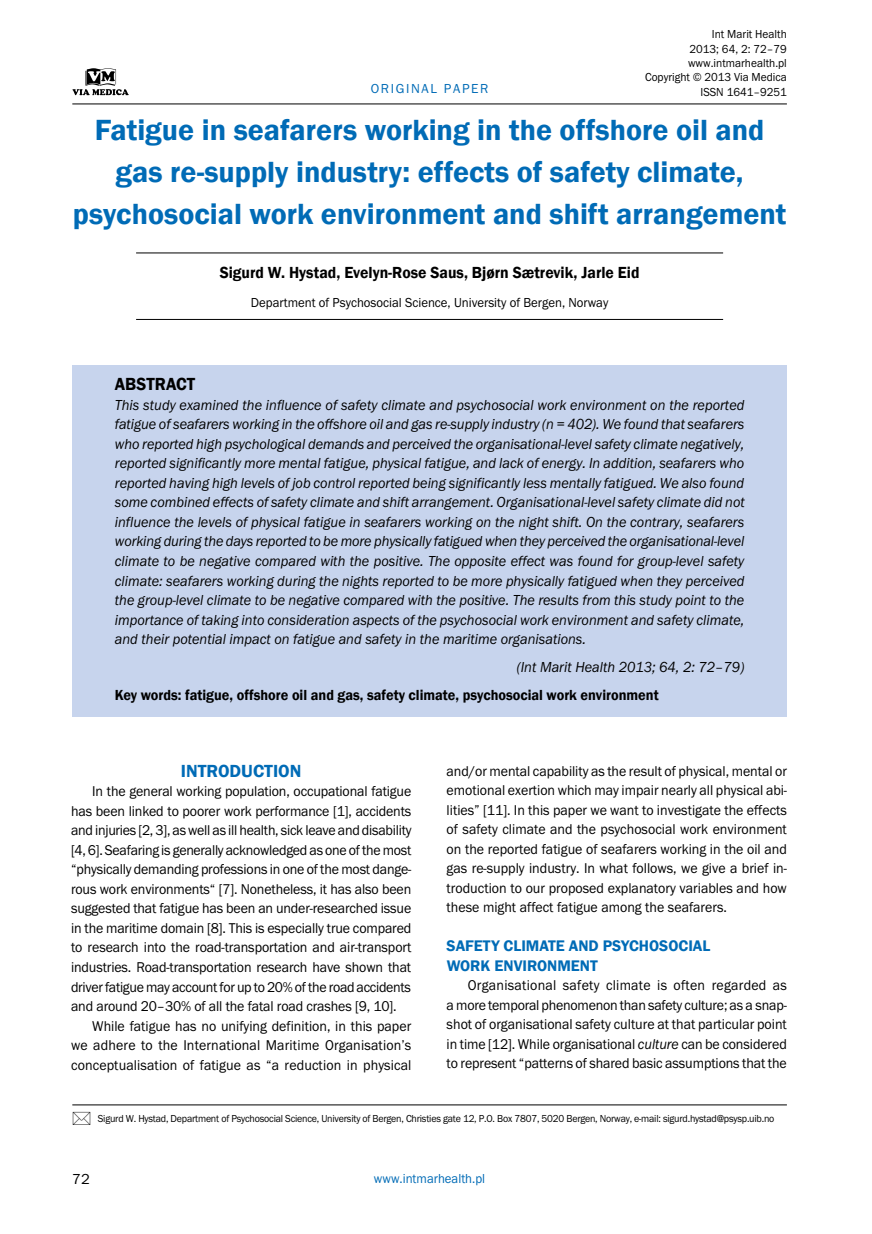
<style>
.page{position:relative;width:872px;height:1234px;background:#fff}
.page>*{position:absolute;margin:0;border:0;box-sizing:border-box;transform-origin:0 0}
.t1{font:600 30px/42px "Franklin Gothic";color:#006bb6;text-align:center}
.t2{font:600 18px "Franklin Gothic";color:#006bb6}
.t3{font:600 18px "Franklin Gothic";color:#000;scale:.95 1}
.t4{font:600 16.5px "Franklin Gothic";color:#000;scale:.95 1}
.t5{font:600 15.75px "Franklin Gothic";color:#006bb6}
.t6{font:italic 15px/19.5px "Franklin Got Itc TEE";color:#000;text-align:justify;scale:.95 1}
.t7{font:600 15px "Franklin Gothic";color:#000;scale:.95 1}
.t8{font:15px "Franklin Got Itc TEE";color:#000}
.t9{font:14.7px/19.5px "Franklin Got Itc TEE";letter-spacing:-.005em;color:#000;text-align:justify;scale:.95 1}
.t10{font:13.5px "Franklin Got Itc TEE";color:#000;scale:.95 1}
.t11{font:13.5px "Franklin Got Itc TEE";color:#006bb6;scale:.95 1}
.t12{font:13.5px "Franklin Got Itc TEE";letter-spacing:.12em;color:#006bb6}
.t13{font:12px/14.5px "Franklin Got Itc TEE";color:#000;text-align:right;scale:.95 1}
.t14{font:10.5px "Franklin Got Itc TEE";letter-spacing:-.02em;color:#000;scale:.95 1}
.s1{font-style:italic}
</style>
<div class="page">
<hr style="left:72px;top:103px;width:715px;height:1px;background:#000">
<svg style="left:72px;top:68px;width:57px;height:27px"></svg>
<hr style="left:72px;top:1104px;width:715px;height:1px;background:#000">
<div style="left:72px;top:365px;width:715px;height:351px;background:#c7d4ed"></div>
<hr style="left:136px;top:252px;width:587px;height:1px;background:#000">
<hr style="left:136px;top:319px;width:587px;height:1px;background:#000">
<p class="t13" style="left:645px;top:26px;width:151px">Int Marit Health<br>2013; 64, 2: 72–79 www.intmarhealth.pl<br>Copyright © 2013 Via Medica</p>
<p class="t12" style="left:371px;top:81px;width:119px">ORIGINAL PAPER</p>
<p class="t13" style="left:700px;top:85px;width:92px">ISSN 1641–9251</p>
<h1 class="t1" style="left:73px;top:109px;width:715px">Fatigue in seafarers working in the offshore oil and gas re-supply industry: effects of safety climate, psychosocial work environment and shift arrangement</h1>
<p class="t4" style="left:220px;top:262px;width:443px">Sigurd W. Hystad, Evelyn-Rose Saus, Bjørn Sætrevik, Jarle Eid</p>
<p class="t10" style="left:251px;top:295px;width:378px">Department of Psychosocial Science, University of Bergen, Norway</p>
<p class="t3" style="left:115px;top:373px;width:86px">ABSTRACT</p>
<p class="t6" style="left:115px;top:395px;width:664px">This study examined the influence of safety climate and psychosocial work environment on the reported fatigue of seafarers working in the offshore oil and gas re-supply industry (n = 402). We found that seafarers who reported high psychological demands and perceived the organisational-level safety climate negatively, reported significantly more mental fatigue, physical fatigue, and lack of energy. In addition, seafarers who reported having high levels of job control reported being significantly less mentally fatigued. We also found some combined effects of safety climate and shift arrangement. Organisational-level safety climate did not influence the levels of physical fatigue in seafarers working on the night shift. On the contrary, seafarers working during the days reported to be more physically fatigued when they perceived the organisational-level climate to be negative compared with the positive. The opposite effect was found for group-level safety climate: seafarers working during the nights reported to be more physically fatigued when they perceived the group-level climate to be negative compared with the positive. The results from this study point to the importance of taking into consideration aspects of the psychosocial work environment and safety climate, and their potential impact on fatigue and safety in the maritime organisations.</p>
<p class="t6" style="left:517px;top:657px;width:241px">(Int Marit Health 2013; 64, 2: 72–79)</p>
<p class="t7" style="left:115px;top:685px;width:574px">Key words: fatigue, offshore oil and gas, safety climate, psychosocial work environment</p>
<p class="t2" style="left:181px;top:759px;width:122px">INTRODUCTION</p>
<p class="t9" style="left:71px;top:781px;width:360px;text-indent:21px">In the general working population, occupational fatigue has been linked to poorer work performance [1], accidents and injuries [2, 3], as well as ill health, sick leave and disability [4, 6]. Seafaring is generally acknowledged as one of the most “physically demanding professions in one of the most dange&shy;rous work environments“ [7]. Nonetheless, it has also been suggested that fatigue has been an under-researched issue in the maritime domain [8]. This is especially true compared to research into the road-transportation and air-transport industries. Road-transportation research have shown that driver fatigue may account for up to 20% of the road accidents and around 20–30% of all the fatal road crashes [9, 10].</p>
<p class="t9" style="left:71px;top:1015px;width:360px;text-indent:21px">While fatigue has no unifying definition, in this paper we adhere to the International Maritime Organisation’s conceptualisation of fatigue as “a reduction in physical</p>
<p class="t9" style="left:446px;top:761px;width:360px">and/or mental capability as the result of physical, mental or emotional exertion which may impair nearly all physical abi&shy;lities” [11]. In this paper we want to investigate the effects of safety climate and the psychosocial work environment on the reported fatigue of seafarers working in the oil and gas re-supply industry. In what follows, we give a brief in&shy;troduction to our proposed explanatory variables and how these might affect fatigue among the seafarers.</p>
<p class="t5" style="left:446px;top:936px;width:19px">Safet</p>
<p class="t5" style="left:491px;top:936px;width:58px">y climate</p>
<p class="t5" style="left:569px;top:936px;width:11px">and</p>
<p class="t5" style="left:603px;top:936px;width:37px">psychosocia</p>
<p class="t5" style="left:702px;top:936px;width:9px">l</p>
<p class="t5" style="left:446px;top:955px;width:12px">work</p>
<p class="t5" style="left:494px;top:955px;width:38px">environ</p>
<p class="t5" style="left:557px;top:955px;width:24px">ment</p>
<p class="t9" style="left:446px;top:975px;width:360px;text-indent:21px">Organisational safety climate is often regarded as a more temporal phenomenon than safety culture; as a snap&shy;shot of organisational safety culture at that particular point in time [12]. While organisational <span class="s1">culture</span> can be considered to represent “patterns of shared basic assumptions that the</p>
<p class="t14" style="left:98px;top:1111px;width:713px">Sigurd W. Hystad, Department of Psychosocial Science, University of Bergen, Christies gate 12, P.O. Box 7807, 5020 Bergen, Norway, e-mail: sigurd.hystad@psysp.uib.no</p>
<p class="t8" style="left:72px;top:1170px;width:19px">72</p>
<p class="t11" style="left:374px;top:1170px;width:119px">www.intmarhealth.pl</p>
</div>
